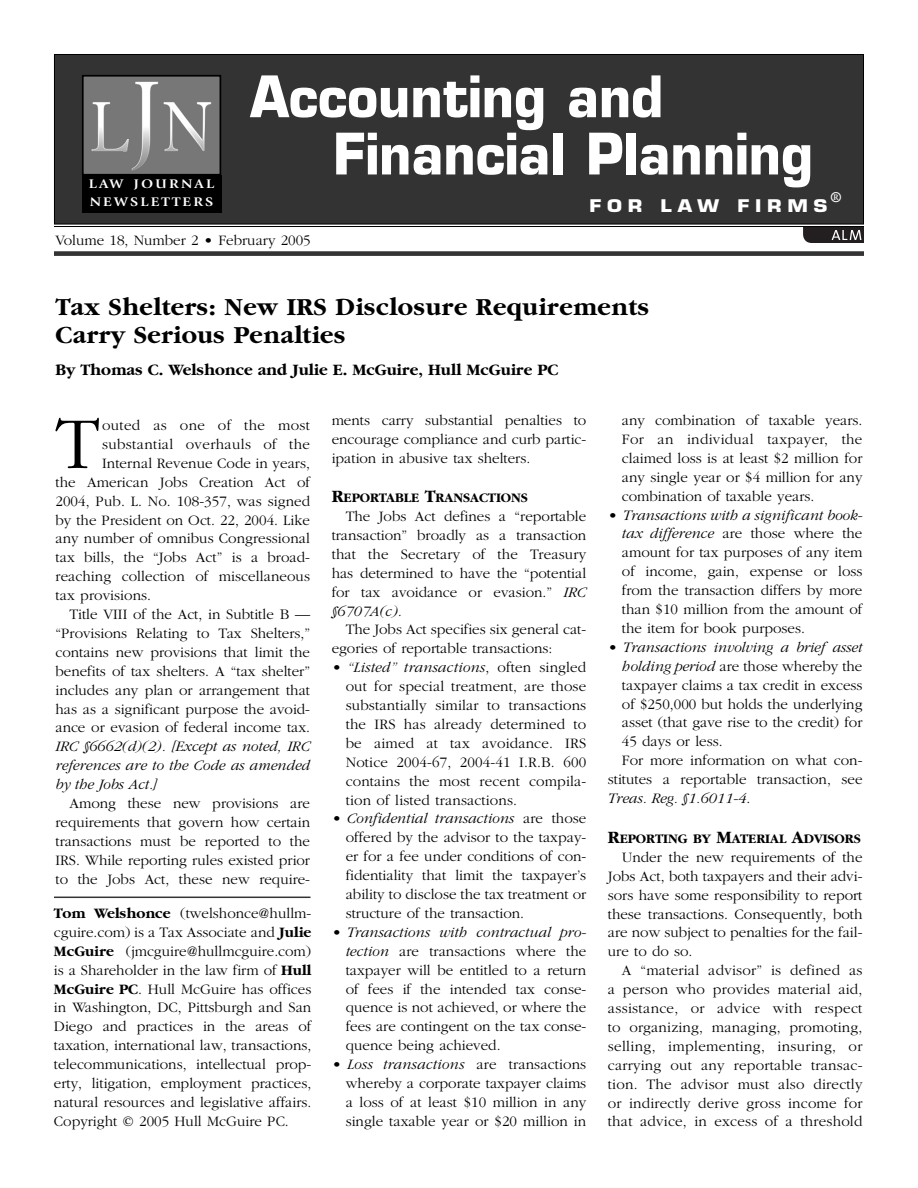
<style>
.page{position:relative;width:918px;height:1188px;background:#fff}
.page>*{position:absolute;margin:0;border:0;box-sizing:border-box;transform-origin:0 0}
.t1{font:300 75.6px "Garamond";color:#000}
.t2{font:700 55.8px/57.3px "Eurostile";color:#fff;scale:.94 1}
.t3{font:700 25.5px/27.9px "Garamond";letter-spacing:.015em;color:#000}
.t4{font:700 17.1px "Eurostile";letter-spacing:.29em;color:#fff;scale:1.15 1}
.t5{font:700 16.5px "Garamond";color:#000}
.t6{font:300 15px/18.9px "Garamond";color:#000;text-align:justify}
.t7{font:italic 300 15px/18.9px "Garamond";color:#000;text-align:justify}
.t8{font:300 15px "Garamond";letter-spacing:.025em;color:#000}
.t9{font:700 13.95px "Sabon";color:#fff}
.t10{font:700 13.5px "Garamond";color:#000}
.t11{font:700 13.05px/17.9px "Giovanni";letter-spacing:.15em;color:#fff;scale:1.15 1}
.s1{font-weight:700}
.s2{font-size:18px}
.s3{font-style:italic}
.s4{font-style:normal}
</style>
<div class="page">
<hr style="left:54px;top:897px;width:256px;height:1px;background:#333">
<div style="left:55px;top:55px;width:808px;height:169px;background:#333"></div>
<div style="left:54px;top:54px;width:810px;height:171px;border:1px solid #000"></div>
<img style="left:85px;top:78px;width:133px;height:95px">
<div style="left:82px;top:75px;width:139px;height:101px;border:2px solid #000"></div>
<div style="left:82px;top:175px;width:139px;height:37px;background:#000"></div>
<div style="left:54px;top:251px;width:810px;height:5px;background:#333"></div>
<svg style="left:803px;top:227px;width:61px;height:16px"></svg>
<hr style="left:54px;top:226px;width:810px;height:1px;background:#000">
<p class="t11" style="left:89px;top:176px;width:111px">LAW JOURNAL<br>NEWSLETTERS</p>
<h2 class="t2" style="left:333px;top:74px;width:512px;text-indent:-83px">Accounting and<br>Financial Planning</h2>
<p class="t4" style="left:590px;top:199px;width:208px">FOR LAW FIRMS</p>
<p class="t9" style="left:830px;top:192px;width:13px">®</p>
<p class="t6" style="left:56px;top:232px;width:257px">Volume 18, Number 2 • February 2005</p>
<h3 class="t3" style="left:56px;top:295px;width:595px">Tax Shelters: New IRS Disclosure Requirements<br>Carry Serious Penalties</h3>
<p class="t5" style="left:56px;top:364px;width:504px">By Thomas C. Welshonce and Julie E. McGuire, Hull McGuire PC</p>
<h1 class="t1" style="left:56px;top:415px;width:45px">T</h1>
<p class="t8" style="left:102px;top:419px;width:210px">outed as one of the most</p>
<p class="t8" style="left:102px;top:438px;width:210px">substantial overhauls of the</p>
<p class="t6" style="left:102px;top:455px;width:210px">Internal Revenue Code in years,</p>
<p class="t6" style="left:56px;top:474px;width:256px">the American Jobs Creation Act of</p>
<p class="t6" style="left:56px;top:493px;width:256px">2004, Pub. L. No. 108-357, was signed</p>
<p class="t6" style="left:56px;top:512px;width:256px">by the President on Oct. 22, 2004. Like</p>
<p class="t6" style="left:56px;top:530px;width:256px">any number of omnibus Congressional</p>
<p class="t6" style="left:56px;top:549px;width:256px">tax bills, the “Jobs Act” is a broad-</p>
<p class="t6" style="left:56px;top:568px;width:256px">reaching collection of miscellaneous</p>
<p class="t6" style="left:56px;top:587px;width:97px">tax provisions.</p>
<p class="t6" style="left:70px;top:606px;width:242px">Title VIII of the Act, in Subtitle B —</p>
<p class="t6" style="left:56px;top:625px;width:256px">“Provisions Relating to Tax Shelters,”</p>
<p class="t6" style="left:56px;top:644px;width:256px">contains new provisions that limit the</p>
<p class="t6" style="left:56px;top:663px;width:256px">benefits of tax shelters. A “tax shelter”</p>
<p class="t6" style="left:56px;top:682px;width:256px">includes any plan or arrangement that</p>
<p class="t6" style="left:56px;top:701px;width:256px">has as a significant purpose the avoid-</p>
<p class="t6" style="left:56px;top:719px;width:256px">ance or evasion of federal income tax.</p>
<p class="t7" style="left:56px;top:738px;width:256px">IRC §6662(d)(2). [Except as noted, IRC references are to the Code as amended by the Jobs Act.]</p>
<p class="t6" style="left:56px;top:795px;width:256px;text-indent:14px">Among these new provisions are requirements that govern how certain transactions must be reported to the IRS. While reporting rules existed prior to the Jobs Act, these new require-</p>
<p class="t6" style="left:54px;top:905px;width:259px"><span class="s1">Tom Welshonce</span> (twelshonce@hullm&shy;cguire.com) is a Tax Associate and <span class="s1">Julie McGuire</span> (jmcguire@hullmcguire.com) is a Shareholder in the law firm of <span class="s1">Hull McGuire PC</span>. Hull McGuire has offices in Washington, DC, Pittsburgh and San Diego and practices in the areas of taxation, international law, transactions, telecommunications, intellectual prop&shy;erty, litigation, employment practices, natural resources and legislative affairs.<br>Copyright © 2005 Hull McGuire PC.</p>
<p class="t6" style="left:332px;top:412px;width:256px">ments carry substantial penalties to encourage compliance and curb partic&shy;ipation in abusive tax shelters.</p>
<p class="t10" style="left:332px;top:493px;width:198px"><span class="s2">R</span>EPORTABLE <span class="s2">T</span>RANSACTIONS</p>
<p class="t6" style="left:332px;top:508px;width:256px;text-indent:14px">The Jobs Act defines a “reportable transaction” broadly as a transaction that the Secretary of the Treasury has determined to have the “potential for tax avoidance or evasion.” <span class="s3">IRC §6707A(c).</span></p>
<p class="t6" style="left:332px;top:621px;width:256px;text-indent:14px">The Jobs Act specifies six general cat&shy;egories of reportable transactions:</p>
<p class="t6" style="left:346px;top:659px;width:242px;text-indent:-14px"><span class="s3">• “Listed” transactions</span>, often singled out for special treatment, are those substantially similar to transactions the IRS has already determined to be aimed at tax avoidance. IRS Notice 2004-67, 2004-41 I.R.B. 600 contains the most recent compila&shy;tion of listed transactions.</p>
<p class="t6" style="left:346px;top:810px;width:242px;text-indent:-14px"><span class="s3">• Confidential transactions</span> are those offered by the advisor to the taxpay&shy;er for a fee under conditions of con&shy;fidentiality that limit the taxpayer’s ability to disclose the tax treatment or structure of the transaction.</p>
<p class="t6" style="left:346px;top:924px;width:242px;text-indent:-14px"><span class="s3">• Transactions with contractual pro&shy;tection</span> are transactions where the taxpayer will be entitled to a return of fees if the intended tax conse&shy;quence is not achieved, or where the fees are contingent on the tax conse&shy;quence being achieved.</p>
<p class="t6" style="left:346px;top:1056px;width:242px;text-indent:-14px"><span class="s3">• Loss transactions</span> are transactions whereby a corporate taxpayer claims a loss of at least $10 million in any single taxable year or $20 million in</p>
<p class="t6" style="left:622px;top:412px;width:242px">any combination of taxable years.<br>For an individual taxpayer, the claimed loss is at least $2 million for any single year or $4 million for any combination of taxable years.</p>
<p class="t6" style="left:622px;top:507px;width:242px;text-indent:-14px"><span class="s3">• Transactions with a significant book&shy;tax difference</span> are those where the amount for tax purposes of any item of income, gain, expense or loss from the transaction differs by more than $10 million from the amount of the item for book purposes.</p>
<p class="t7" style="left:608px;top:639px;width:256px">• Transactions involving a brief asset</p>
<p class="t6" style="left:622px;top:658px;width:242px"><span class="s3">holding period</span> are those whereby the</p>
<p class="t6" style="left:622px;top:677px;width:242px">taxpayer claims a tax credit in excess</p>
<p class="t6" style="left:622px;top:696px;width:242px">of $250,000 but holds the underlying</p>
<p class="t6" style="left:622px;top:714px;width:242px">asset (that gave rise to the credit) for</p>
<p class="t6" style="left:622px;top:733px;width:102px">45 days or less.</p>
<p class="t6" style="left:622px;top:752px;width:242px">For more information on what con-</p>
<p class="t6" style="left:608px;top:771px;width:256px">stitutes a reportable transaction, see</p>
<p class="t7" style="left:608px;top:790px;width:144px">Treas. Reg. §1.6011-4<span class="s4">.</span></p>
<p class="t10" style="left:608px;top:833px;width:254px"><span class="s2">R</span>EPORTING BY <span class="s2">M</span>ATERIAL <span class="s2">A</span>DVISORS</p>
<p class="t6" style="left:608px;top:849px;width:256px;text-indent:14px">Under the new requirements of the Jobs Act, both taxpayers and their advi&shy;sors have some responsibility to report these transactions. Consequently, both are now subject to penalties for the fail&shy;ure to do so.</p>
<p class="t6" style="left:608px;top:962px;width:256px;text-indent:14px">A “material advisor” is defined as a person who provides material aid, assistance, or advice with respect to organizing, managing, promoting, selling, implementing, insuring, or carrying out any reportable transac&shy;tion. The advisor must also directly or indirectly derive gross income for that advice, in excess of a threshold</p>
</div>
